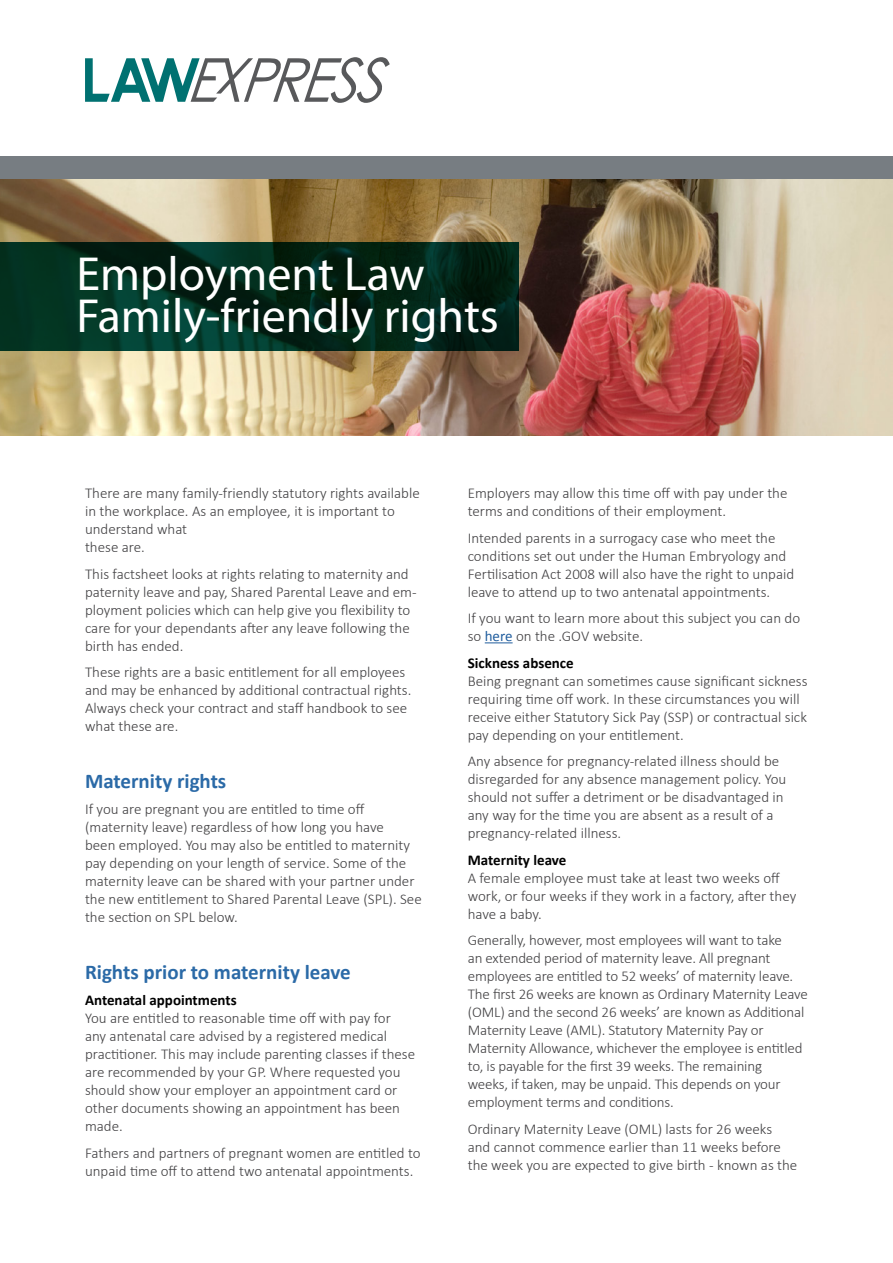
<style>
.page{position:relative;width:893px;height:1263px;background:#fff}
.page>*{position:absolute;margin:0;border:0;box-sizing:border-box;transform-origin:0 0}
.t1{font:48px/41.5px "Myriad Pro";color:#fff}
.t2{font:700 21px "Calibri";color:#2b6aa7}
.t3{font:300 15px/18px "Calibri";color:#414042}
.t4{font:700 15px "Calibri";color:#000}
.s1{font-weight:400;color:#215e9e}
</style>
<div class="page">
<img style="left:0;top:179px;width:893px;height:257px">
<div style="left:0;top:156px;width:893px;height:23px;background:#777d82"></div>
<svg style="left:485px;top:642px;width:28px;height:1px"></svg>
<svg style="left:0;top:242px;width:519px;height:109px;background:#022a1c"></svg>
<svg style="left:85px;top:57px;width:305px;height:46px"></svg>
<h1 class="t1" style="left:77px;top:252px;width:424px">Employment Law<br>Family-friendly rights</h1>
<p class="t3" style="left:85px;top:483px;width:336px">There are many family-friendly statutory rights available in the workplace. As an employee, it is important to understand what<br>these are.</p>
<p class="t3" style="left:85px;top:564px;width:333px">This factsheet looks at rights relating to maternity and paternity leave and pay, Shared Parental Leave and em&shy;ployment policies which can help give you flexibility to care for your dependants after any leave following the birth has ended.</p>
<p class="t3" style="left:85px;top:662px;width:328px">These rights are a basic entitlement for all employees and may be enhanced by additional contractual rights.<br>Always check your contract and staff handbook to see what these are.</p>
<h2 class="t2" style="left:85px;top:767px;width:143px">Maternity rights</h2>
<p class="t3" style="left:85px;top:799px;width:338px">If you are pregnant you are entitled to time off (maternity leave) regardless of how long you have<br>been employed. You may also be entitled to maternity pay depending on your length of service. Some of the maternity leave can be shared with your partner under the new entitlement to Shared Parental Leave (SPL). See the section on SPL below.</p>
<h2 class="t2" style="left:85px;top:958px;width:267px">Rights prior to maternity leave</h2>
<p class="t4" style="left:85px;top:991px;width:153px">Antenatal appointments</p>
<p class="t3" style="left:85px;top:1008px;width:332px">You are entitled to reasonable time off with pay for any antenatal care advised by a registered medical practitioner. This may include parenting classes if these are recommended by your GP. Where requested you should show your employer an appointment card or other documents showing an appointment has been made.</p>
<p class="t3" style="left:85px;top:1143px;width:337px">Fathers and partners of pregnant women are entitled to unpaid time off to attend two antenatal appointments.</p>
<p class="t3" style="left:468px;top:483px;width:321px">Employers may allow this time off with pay under the terms and conditions of their employment.</p>
<p class="t3" style="left:468px;top:528px;width:328px">Intended parents in a surrogacy case who meet the conditions set out under the Human Embryology and Fertilisation Act 2008 will also have the right to unpaid leave to attend up to two antenatal appointments.</p>
<p class="t3" style="left:468px;top:608px;width:334px">If you want to learn more about this subject you can do so <span class="s1">here</span> on the .GOV website.</p>
<p class="t4" style="left:468px;top:653px;width:107px">Sickness absence</p>
<p class="t3" style="left:468px;top:671px;width:341px">Being pregnant can sometimes cause significant sickness requiring time off work. In these circumstances you will receive either Statutory Sick Pay (SSP) or contractual sick pay depending on your entitlement.</p>
<p class="t3" style="left:468px;top:751px;width:320px">Any absence for pregnancy-related illness should be disregarded for any absence management policy. You should not suffer a detriment or be disadvantaged in any way for the time you are absent as a result of a pregnancy-related illness.</p>
<p class="t4" style="left:468px;top:850px;width:100px">Maternity leave</p>
<p class="t3" style="left:468px;top:868px;width:330px">A female employee must take at least two weeks off work, or four weeks if they work in a factory, after they have a baby.</p>
<p class="t3" style="left:468px;top:930px;width:341px">Generally, however, most employees will want to take<br>an extended period of maternity leave. All pregnant employees are entitled to 52 weeks’ of maternity leave.<br>The first 26 weeks are known as Ordinary Maternity Leave (OML) and the second 26 weeks’ are known as Additional Maternity Leave (AML). Statutory Maternity Pay or Maternity Allowance, whichever the employee is entitled to, is payable for the first 39 weeks. The remaining<br>weeks, if taken, may be unpaid. This depends on your employment terms and conditions.</p>
<p class="t3" style="left:468px;top:1119px;width:331px">Ordinary Maternity Leave (OML) lasts for 26 weeks and cannot commence earlier than 11 weeks before the week you are expected to give birth - known as the</p>
</div>
